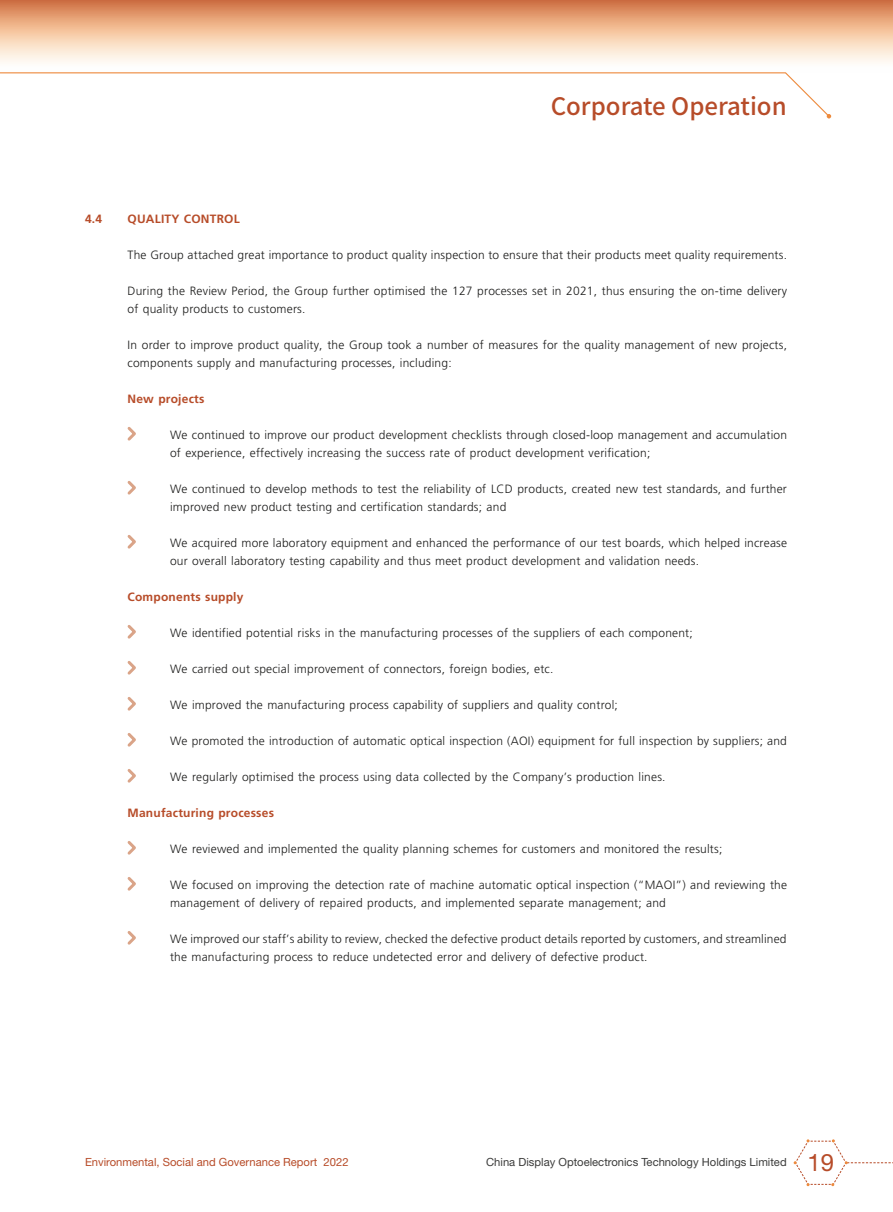
<style>
.page{position:relative;width:893px;height:1212px;background:#fff}
.page>*{position:absolute;margin:0;border:0;box-sizing:border-box;transform-origin:0 0}
.t1{font:500 24px "Source Han Sans TW";color:#b74c29}
.t2{font:300 12px/18px "Frutiger LT Std";letter-spacing:.015em;color:#1c1c1b}
.t3{font:700 12px "Frutiger LT Std";letter-spacing:.015em;color:#b74c29}
.t4{font:11.25px "Helvetica Neue LT Std";color:#3c3c3b}
.t5{font:11.25px "Helvetica Neue LT Std";color:#b74c29}
.s1{font-size:24px;color:#b74c29}
</style>
<div class="page">
<svg style="left:794px;top:1139px;width:99px;height:47px"></svg>
<svg style="left:0;top:72px;width:831px;height:46px"></svg>
<div style="left:0;top:0;width:893px;height:72px;background:linear-gradient(to bottom,#da7c45,#fff)"></div>
<svg style="left:127px;top:427px;width:9px;height:14px"></svg>
<svg style="left:127px;top:481px;width:9px;height:14px"></svg>
<svg style="left:127px;top:535px;width:9px;height:14px"></svg>
<svg style="left:127px;top:625px;width:9px;height:14px"></svg>
<svg style="left:127px;top:661px;width:9px;height:14px"></svg>
<svg style="left:127px;top:697px;width:9px;height:14px"></svg>
<svg style="left:127px;top:733px;width:9px;height:14px"></svg>
<svg style="left:127px;top:769px;width:9px;height:14px"></svg>
<svg style="left:127px;top:841px;width:9px;height:14px"></svg>
<svg style="left:127px;top:877px;width:9px;height:14px"></svg>
<svg style="left:127px;top:931px;width:9px;height:14px"></svg>
<h1 class="t1" style="left:551px;top:92px;width:237px">Corporate Operation</h1>
<p class="t3" style="left:85px;top:211px;width:19px">4.4</p>
<p class="t3" style="left:128px;top:211px;width:114px">QUALITY CONTROL</p>
<p class="t2" style="left:128px;top:246px;width:661px">The Group attached great importance to product quality inspection to ensure that their products meet quality requirements.</p>
<p class="t2" style="left:128px;top:282px;width:661px">During the Review Period, the Group further optimised the 127 processes set in 2021, thus ensuring the on-time delivery of quality products to customers.</p>
<p class="t2" style="left:128px;top:336px;width:661px">In order to improve product quality, the Group took a number of measures for the quality management of new projects, components supply and manufacturing processes, including:</p>
<p class="t3" style="left:128px;top:391px;width:78px">New projects</p>
<p class="t2" style="left:170px;top:426px;width:618px">We continued to improve our product development checklists through closed-loop management and accumulation of experience, effectively increasing the success rate of product development verification;</p>
<p class="t2" style="left:170px;top:480px;width:618px">We continued to develop methods to test the reliability of LCD products, created new test standards, and further improved new product testing and certification standards; and</p>
<p class="t2" style="left:170px;top:534px;width:618px">We acquired more laboratory equipment and enhanced the performance of our test boards, which helped increase our overall laboratory testing capability and thus meet product development and validation needs.</p>
<p class="t3" style="left:128px;top:589px;width:117px">Components supply</p>
<p class="t2" style="left:170px;top:624px;width:524px">We identified potential risks in the manufacturing processes of the suppliers of each component;</p>
<p class="t2" style="left:170px;top:660px;width:385px">We carried out special improvement of connectors, foreign bodies, etc.</p>
<p class="t2" style="left:170px;top:696px;width:449px">We improved the manufacturing process capability of suppliers and quality control;</p>
<p class="t2" style="left:170px;top:732px;width:618px">We promoted the introduction of automatic optical inspection (AOI) equipment for full inspection by suppliers; and</p>
<p class="t2" style="left:170px;top:768px;width:497px">We regularly optimised the process using data collected by the Company’s production lines.</p>
<p class="t3" style="left:128px;top:805px;width:148px">Manufacturing processes</p>
<p class="t2" style="left:170px;top:840px;width:554px">We reviewed and implemented the quality planning schemes for customers and monitored the results;</p>
<p class="t2" style="left:170px;top:876px;width:618px">We focused on improving the detection rate of machine automatic optical inspection (“MAOI”) and reviewing the management of delivery of repaired products, and implemented separate management; and</p>
<p class="t2" style="left:170px;top:930px;width:618px">We improved our staff’s ability to review, checked the defective product details reported by customers, and streamlined the manufacturing process to reduce undetected error and delivery of defective product.</p>
<p class="t5" style="left:85px;top:1156px;width:265px">Environmental, Social and Governance Report 2022</p>
<p class="t4" style="left:486px;top:1156px;width:349px">China Display Optoelectronics Technology Holdings Limited <span class="s1">19</span></p>
</div>
